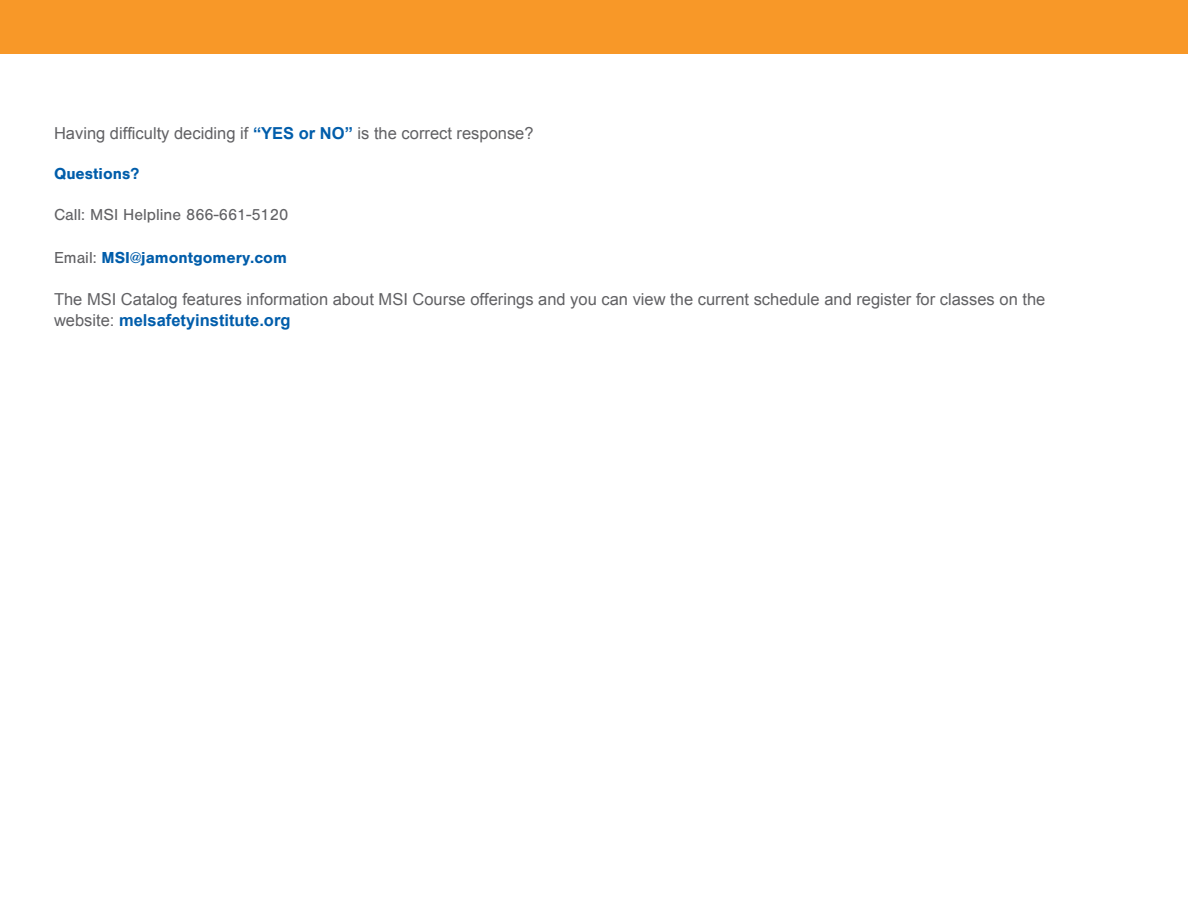
<style>
.page{position:relative;width:1188px;height:918px;background:#fff}
.page>*{position:absolute;margin:0;border:0;box-sizing:border-box;transform-origin:0 0}
.t1{font:16.5px/21px "Arial";color:#616164}
.t2{font:700 16.5px "Nimbus San";color:#005daa}
.t3{font:16.5px "Nimbus San";color:#616164}
.s1{font-weight:700;color:#005dab}
.s2{font-weight:400;color:#616164}
</style>
<div class="page">
<div style="left:0;top:0;width:1188px;height:54px;background:#f89828"></div>
<p class="t1" style="left:54px;top:123px;width:481px">Having difficulty deciding if <span class="s1">“YES or NO”</span> is the correct response?</p>
<p class="t2" style="left:54px;top:165px;width:87px">Questions?</p>
<p class="t3" style="left:54px;top:206px;width:236px">Call: MSI Helpline 866-661-5120</p>
<p class="t2" style="left:54px;top:248px;width:234px"><span class="s2">Email:</span> MSI@jamontgomery.com</p>
<p class="t1" style="left:54px;top:289px;width:993px">The MSI Catalog features information about MSI Course offerings and you can view the current schedule and register for classes on the website: <span class="s1">melsafetyinstitute.org</span></p>
</div>
